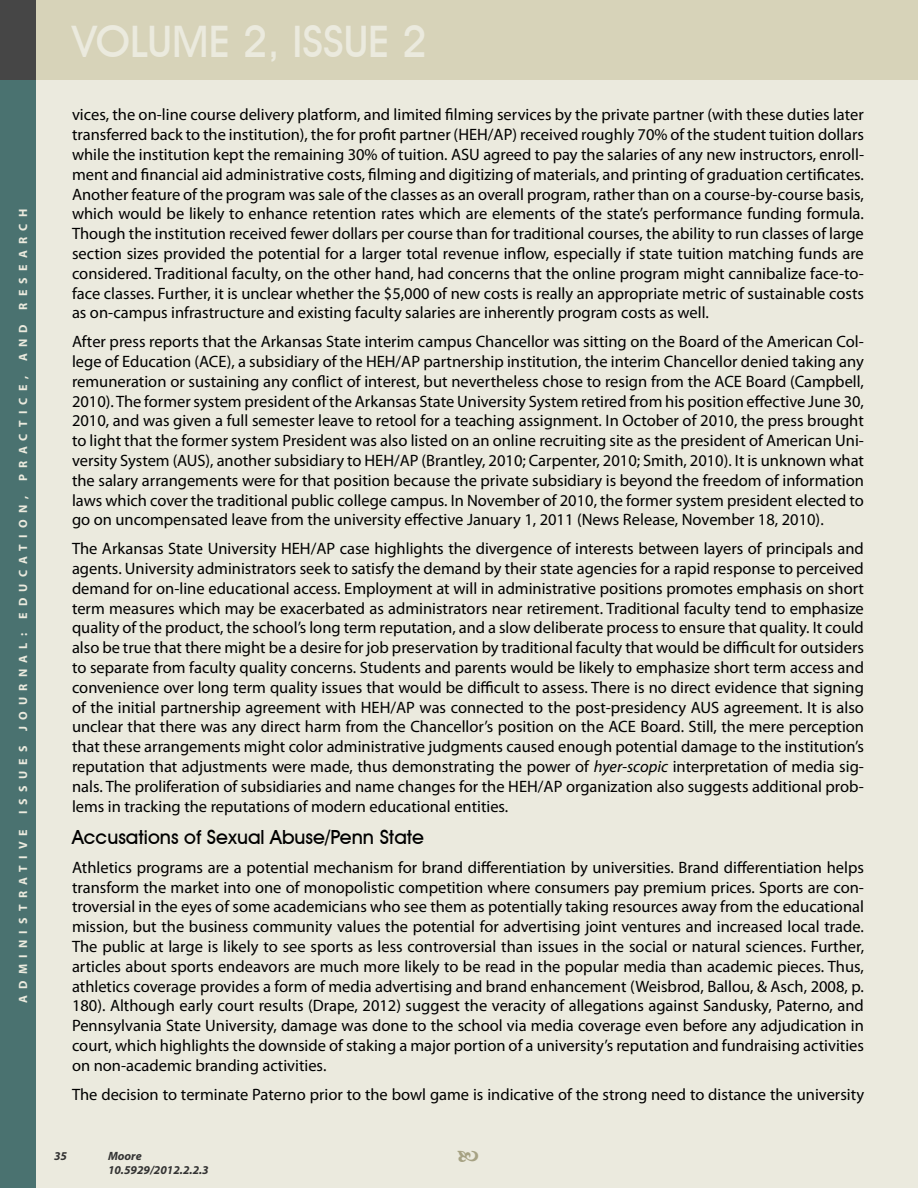
<style>
.page{position:relative;width:918px;height:1188px;background:#ebeade}
.page>*{position:absolute;margin:0;border:0;box-sizing:border-box;transform-origin:0 0}
.t1{font:500 43.5px "Avant Garde IT Cby BT";color:#ebeade}
.t2{font:500 19.5px "Avant Garde IT Cby BT";color:#000}
.t3{font:16.5px/19.8px "Myriad Pro";color:#000;text-align:justify}
.t4{font:700 12px "Myriad Pro";letter-spacing:.52em;color:#ebeade}
.t5{font:italic 700 12px/14.4px "Myriad Pro";color:#333}
.s1{font-style:italic}
</style>
<div class="page">
<div style="left:36px;top:0;width:882px;height:80px;background:#d7d3b9"></div>
<div style="left:0;top:80px;width:36px;height:1108px;background:#4a7270"></div>
<div style="left:0;top:0;width:36px;height:80px;background:#464646"></div>
<p class="t4" style="left:15px;top:1003px;width:795px;rotate:-90deg">ADMINISTRATIVE ISSUES JOURNAL: EdUCATION, PRACTICE, AND RESEARCH</p>
<h1 class="t1" style="left:72px;top:15px;width:357px">VOLUME 2, ISSUE 2</h1>
<p class="t3" style="left:72px;top:105px;width:794px">vices, the on-line course delivery platform, and limited filming services by the private partner (with these duties later transferred back to the institution), the for profit partner (HEH/AP) received roughly 70% of the student tuition dollars while the institution kept the remaining 30% of tuition. ASU agreed to pay the salaries of any new instructors, enroll&shy;ment and financial aid administrative costs, filming and digitizing of materials, and printing of graduation certificates.<br>Another feature of the program was sale of the classes as an overall program, rather than on a course-by-course basis, which would be likely to enhance retention rates which are elements of the state’s performance funding formula.<br>Though the institution received fewer dollars per course than for traditional courses, the ability to run classes of large section sizes provided the potential for a larger total revenue inflow, especially if state tuition matching funds are considered. Traditional faculty, on the other hand, had concerns that the online program might cannibalize face-to&shy;face classes. Further, it is unclear whether the $5,000 of new costs is really an appropriate metric of sustainable costs as on-campus infrastructure and existing faculty salaries are inherently program costs as well.</p>
<p class="t3" style="left:72px;top:331px;width:794px">After press reports that the Arkansas State interim campus Chancellor was sitting on the Board of the American Col&shy;lege of Education (ACE), a subsidiary of the HEH/AP partnership institution, the interim Chancellor denied taking any remuneration or sustaining any conflict of interest, but nevertheless chose to resign from the ACE Board (Campbell, 2010). The former system president of the Arkansas State University System retired from his position effective June 30, 2010, and was given a full semester leave to retool for a teaching assignment. In October of 2010, the press brought to light that the former system President was also listed on an online recruiting site as the president of American Uni&shy;versity System (AUS), another subsidiary to HEH/AP (Brantley, 2010; Carpenter, 2010; Smith, 2010). It is unknown what the salary arrangements were for that position because the private subsidiary is beyond the freedom of information laws which cover the traditional public college campus. In November of 2010, the former system president elected to go on uncompensated leave from the university effective January 1, 2011 (News Release, November 18, 2010).</p>
<p class="t3" style="left:72px;top:538px;width:794px">The Arkansas State University HEH/AP case highlights the divergence of interests between layers of principals and agents. University administrators seek to satisfy the demand by their state agencies for a rapid response to perceived demand for on-line educational access. Employment at will in administrative positions promotes emphasis on short term measures which may be exacerbated as administrators near retirement. Traditional faculty tend to emphasize quality of the product, the school’s long term reputation, and a slow deliberate process to ensure that quality. It could also be true that there might be a desire for job preservation by traditional faculty that would be difficult for outsiders to separate from faculty quality concerns. Students and parents would be likely to emphasize short term access and convenience over long term quality issues that would be difficult to assess. There is no direct evidence that signing of the initial partnership agreement with HEH/AP was connected to the post-presidency AUS agreement. It is also unclear that there was any direct harm from the Chancellor’s position on the ACE Board. Still, the mere perception that these arrangements might color administrative judgments caused enough potential damage to the institution’s reputation that adjustments were made, thus demonstrating the power of <span class="s1">hyer-scopic</span> interpretation of media sig&shy;nals. The proliferation of subsidiaries and name changes for the HEH/AP organization also suggests additional prob&shy;lems in tracking the reputations of modern educational entities.</p>
<p class="t2" style="left:72px;top:825px;width:354px">Accusations of Sexual Abuse/Penn State</p>
<p class="t3" style="left:72px;top:857px;width:794px">Athletics programs are a potential mechanism for brand differentiation by universities. Brand differentiation helps transform the market into one of monopolistic competition where consumers pay premium prices. Sports are con&shy;troversial in the eyes of some academicians who see them as potentially taking resources away from the educational mission, but the business community values the potential for advertising joint ventures and increased local trade.<br>The public at large is likely to see sports as less controversial than issues in the social or natural sciences. Further, articles about sports endeavors are much more likely to be read in the popular media than academic pieces. Thus, athletics coverage provides a form of media advertising and brand enhancement (Weisbrod, Ballou, &amp; Asch, 2008, p.<br>180). Although early court results (Drape, 2012) suggest the veracity of allegations against Sandusky, Paterno, and Pennsylvania State University, damage was done to the school via media coverage even before any adjudication in court, which highlights the downside of staking a major portion of a university’s reputation and fundraising activities on non-academic branding activities.</p>
<p class="t3" style="left:72px;top:1084px;width:794px">The decision to terminate Paterno prior to the bowl game is indicative of the strong need to distance the university</p>
<p class="t5" style="left:54px;top:1148px;width:14px">35</p>
<p class="t5" style="left:108px;top:1148px;width:102px">Moore<br>10.5929/2012.2.2.3</p>
</div>
